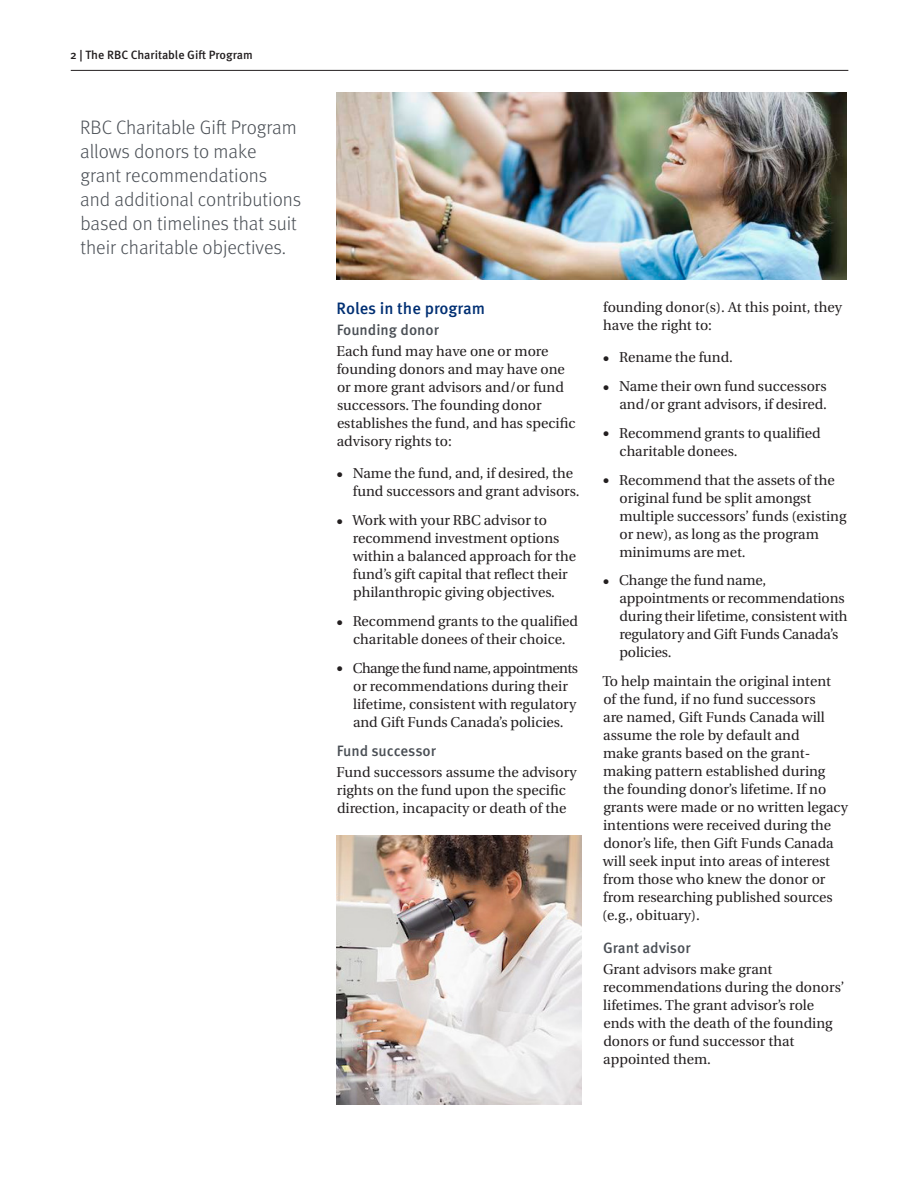
<style>
.page{position:relative;width:918px;height:1188px;background:#fff}
.page>*{position:absolute;margin:0;border:0;box-sizing:border-box;transform-origin:0 0}
._8-Callout_Page_1{font:300 19.5px/24px "Meta OT";color:#4a4f55}
._4-Text_Headline{font:500 16.5px "Meta OT";color:#002f73}
._6-Subhead_L1{font:500 15px "Meta OT";color:#4a4f55}
._5-Body_Copy{font:14.25px/18px "Utopia";color:#231f20}
.t1{font:500 12px "Meta OT";color:#231f20}
</style>
<div class="page">
<img style="left:337px;top:93px;width:510px;height:187px">
<hr style="left:71px;top:70px;width:777px;height:1px;background:#231f20">
<img style="left:337px;top:836px;width:244px;height:269px">
<p class="t1" style="left:70px;top:48px;width:184px">2 | The RBC Charitable Gift Program</p>
<p class="_8-Callout_Page_1" style="left:80px;top:115px;width:223px">RBC Charitable Gift Program allows donors to make grant recommendations and additional contributions based on timelines that suit their charitable objectives.</p>
<p class="_4-Text_Headline" style="left:337px;top:298px;width:150px">Roles in the program</p>
<p class="_6-Subhead_L1" style="left:337px;top:320px;width:104px">Founding donor</p>
<p class="_5-Body_Copy" style="left:337px;top:343px;width:240px">Each fund may have one or more founding donors and may have one or more grant advisors and/or fund successors. The founding donor establishes the fund, and has specific advisory rights to:</p>
<p class="_5-Body_Copy" style="left:353px;top:465px;width:228px;text-indent:-16px">● Name the fund, and, if desired, the fund successors and grant advisors.</p>
<p class="_5-Body_Copy" style="left:353px;top:512px;width:225px;text-indent:-16px">● Work with your RBC advisor to recommend investment options within a balanced approach for the fund’s gift capital that reflect their philanthropic giving objectives.</p>
<p class="_5-Body_Copy" style="left:337px;top:613px;width:243px;text-align:center">● Recommend grants to the qualified charitable donees of their choice.</p>
<p class="_5-Body_Copy" style="left:353px;top:659px;width:226px;text-indent:-16px">● Change the fund name, appointments or recommendations during their lifetime, consistent with regulatory and Gift Funds Canada’s policies.</p>
<p class="_6-Subhead_L1" style="left:337px;top:741px;width:101px">Fund successor</p>
<p class="_5-Body_Copy" style="left:337px;top:763px;width:242px">Fund successors assume the advisory rights on the fund upon the specific direction, incapacity or death of the</p>
<p class="_5-Body_Copy" style="left:603px;top:298px;width:240px">founding donor(s). At this point, they have the right to:</p>
<p class="_5-Body_Copy" style="left:604px;top:349px;width:131px">● Rename the fund.</p>
<p class="_5-Body_Copy" style="left:604px;top:377px;width:225px;text-align:right">● Name their own fund successors and/or grant advisors, if desired.</p>
<p class="_5-Body_Copy" style="left:620px;top:424px;width:203px;text-indent:-16px">● Recommend grants to qualified charitable donees.</p>
<p class="_5-Body_Copy" style="left:619px;top:471px;width:229px;text-indent:-16px">● Recommend that the assets of the original fund be split amongst multiple successors’ funds (existing or new), as long as the program minimums are met.</p>
<p class="_5-Body_Copy" style="left:619px;top:572px;width:230px;text-indent:-16px">● Change the fund name, appointments or recommendations during their lifetime, consistent with regulatory and Gift Funds Canada’s policies.</p>
<p class="_5-Body_Copy" style="left:602px;top:673px;width:247px">To help maintain the original intent<br>of the fund, if no fund successors<br>are named, Gift Funds Canada will assume the role by default and<br>make grants based on the grant&shy;making pattern established during the founding donor’s lifetime. If no grants were made or no written legacy intentions were received during the donor’s life, then Gift Funds Canada will seek input into areas of interest from those who knew the donor or from researching published sources (e.g., obituary).</p>
<p class="_6-Subhead_L1" style="left:603px;top:938px;width:89px">Grant advisor</p>
<p class="_5-Body_Copy" style="left:603px;top:960px;width:243px">Grant advisors make grant recommendations during the donors’ lifetimes. The grant advisor’s role ends with the death of the founding donors or fund successor that appointed them.</p>
</div>
